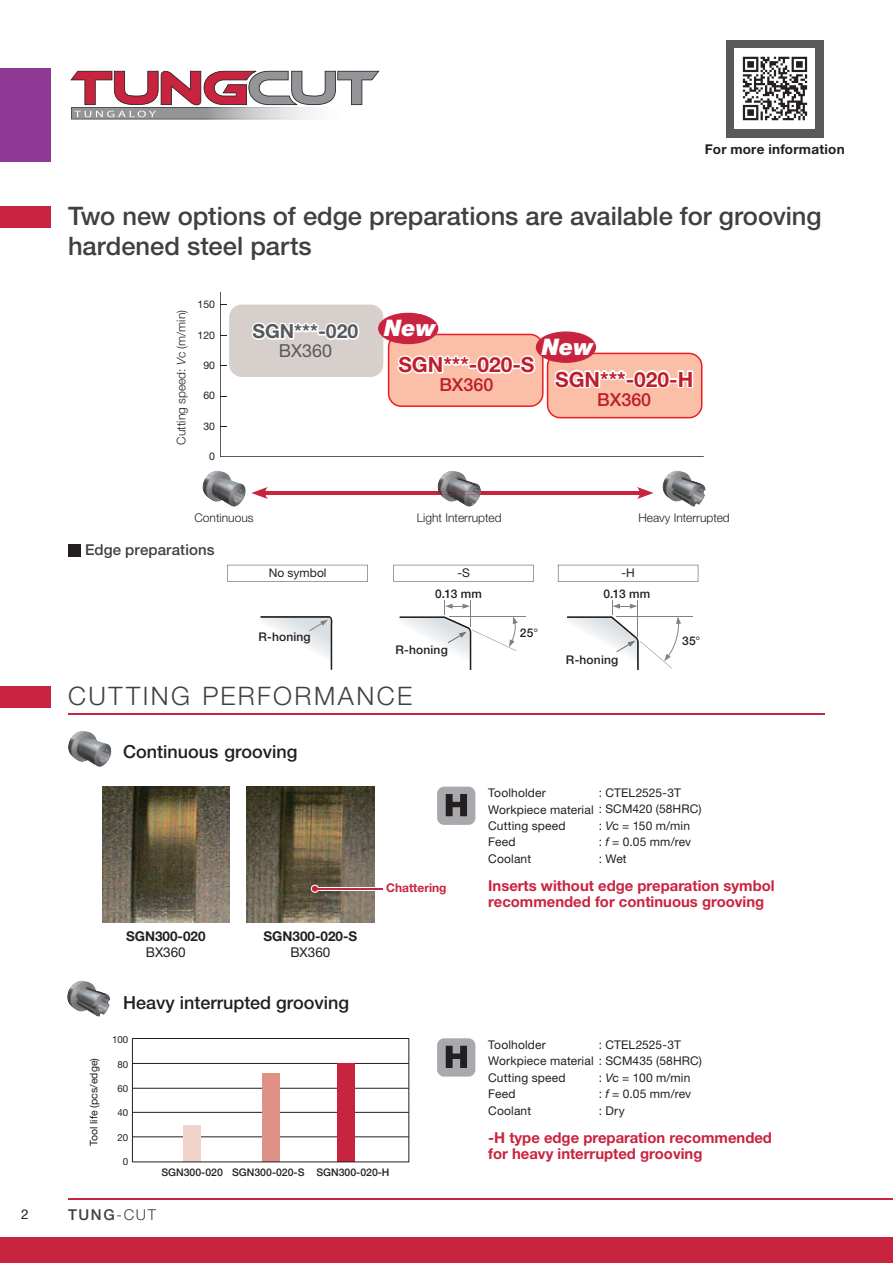
<style>
.page{position:relative;width:893px;height:1263px;background:#fff}
.page>*{position:absolute;margin:0;border:0;box-sizing:border-box;transform-origin:0 0}
.t1{font:500 25.5px/30px "Helvetica Neue LTW1 G";color:#404041}
.t2{font:300 25.5px "Helvetica Neue LTW1 G";letter-spacing:.095em;color:#404041}
.t3{font:italic 900 22.8px "Helvetica Neue LTW1 G";color:#fff}
.t4{font:700 21px "Helvetica Neue LTW1 G";color:#be1e2d}
.t5{font:700 19.5px "Helvetica Neue LTW1 G";color:#58595b}
.t6{font:500 18px "Helvetica Neue LTW1 G";color:#231f20}
.t7{font:500 18px "Helvetica Neue LTW1 G";color:#be1e2d}
.t8{font:18px "Helvetica Neue LTW1 G";color:#58595b}
.t9{font:700 15px/16.5px "Helvetica Neue LTW1 G";color:#c9243f}
.t10{font:500 15px "Helvetica Neue LTW1 G";letter-spacing:.01em;color:#404041}
.t11{font:700 13.5px "Helvetica Neue LTW1 G";color:#231f20}
.t12{font:700 13.5px "Helvetica Neue LTW1 G";letter-spacing:.02em;color:#231f20}
.t13{font:13.5px "Helvetica Neue LTW1 G";color:#231f20}
.t14{font:12px/16.5px "Helvetica Neue LTW1 G";letter-spacing:.015em;color:#231f20}
.t15{font:300 12px "Helvetica Neue LTW1 G";color:#231f20}
.t16{font:500 12px "Helvetica Neue LTW1 G";letter-spacing:.015em;color:#231f20}
.t17{font:700 12px "Helvetica Neue LTW1 G";color:#c9243f}
.t18{font:500 10.5px "Helvetica Neue LTW1 G";color:#231f20}
.t19{font:10.5px "Helvetica Neue LTW1 G";color:#231f20}
.t20{font:9.75px "Helvetica Neue LTW1 G";color:#231f20}
.s1{font-style:italic}
.s2{font-weight:400}
.s3{font-weight:300}
</style>
<div class="page">
<div style="left:0;top:68px;width:51px;height:94px;background:#8f3995"></div>
<div style="left:0;top:1237px;width:893px;height:26px;background:#c9243f"></div>
<hr style="left:68px;top:1199px;width:825px;height:1px;background:#c9243f">
<svg style="left:70px;top:71px;width:309px;height:34px"></svg>
<img style="left:71px;top:107px;width:249px;height:1px">
<img style="left:71px;top:108px;width:245px;height:11px">
<svg style="left:74px;top:111px;width:82px;height:6px"></svg>
<div style="left:726px;top:40px;width:98px;height:97px;background:#58595b"></div>
<div style="left:0;top:206px;width:51px;height:22px;background:#c9243f"></div>
<hr style="left:262px;top:491px;width:381px;height:4px;background:#c9243f">
<svg style="left:251px;top:487px;width:17px;height:12px"></svg>
<svg style="left:637px;top:487px;width:16px;height:12px"></svg>
<img style="left:202px;top:471px;width:44px;height:36px">
<img style="left:68px;top:731px;width:43px;height:36px">
<img style="left:662px;top:471px;width:44px;height:36px">
<img style="left:67px;top:981px;width:44px;height:36px">
<div style="left:0;top:687px;width:51px;height:21px;background:#c9243f"></div>
<hr style="left:68px;top:714px;width:757px;height:1px;background:#c9243f">
<div style="left:437px;top:787px;width:38px;height:38px;background:#a7a9ac;border-radius:7px"></div>
<svg style="left:446px;top:794px;width:21px;height:22px"></svg>
<div style="left:437px;top:1038px;width:38px;height:39px;background:#a7a9ac;border-radius:7px"></div>
<svg style="left:446px;top:1046px;width:21px;height:22px"></svg>
<hr style="left:132px;top:1063px;width:277px;height:1px;background:#231f20">
<hr style="left:132px;top:1088px;width:277px;height:1px;background:#231f20">
<hr style="left:132px;top:1112px;width:277px;height:1px;background:#231f20">
<hr style="left:132px;top:1137px;width:277px;height:1px;background:#231f20">
<div style="left:184px;top:1125px;width:17px;height:37px;background:#f1d3cc"></div>
<div style="left:262px;top:1073px;width:18px;height:89px;background:#df9188"></div>
<div style="left:338px;top:1063px;width:17px;height:99px;background:#c9243f"></div>
<div style="left:132px;top:1038px;width:277px;height:124px;border:1px solid #231f20"></div>
<svg style="left:220px;top:292px;width:484px;height:165px"></svg>
<svg style="left:378px;top:313px;width:324px;height:105px"></svg>
<img style="left:247px;top:787px;width:127px;height:136px">
<svg style="left:311px;top:885px;width:8px;height:8px"></svg>
<svg style="left:318px;top:887px;width:65px;height:4px"></svg>
<hr style="left:315px;top:888px;width:68px;height:1px;background:#c9243f">
<svg style="left:312px;top:886px;width:6px;height:6px"></svg>
<hr style="left:449px;top:616px;width:76px;height:1px;background:#808285">
<hr style="left:616px;top:616px;width:76px;height:1px;background:#808285">
<svg style="left:260px;top:616px;width:72px;height:54px"></svg>
<svg style="left:399px;top:600px;width:119px;height:70px"></svg>
<svg style="left:567px;top:600px;width:114px;height:70px"></svg>
<img style="left:437px;top:471px;width:44px;height:36px">
<img style="left:438px;top:491px;width:43px;height:4px">
<div style="left:68px;top:544px;width:13px;height:13px;background:#231f20"></div>
<svg style="left:393px;top:565px;width:141px;height:17px"></svg>
<svg style="left:558px;top:565px;width:140px;height:17px"></svg>
<img style="left:102px;top:787px;width:128px;height:136px">
<img style="left:734px;top:48px;width:81px;height:81px">
<svg style="left:227px;top:565px;width:141px;height:17px"></svg>
<p class="t12" style="left:705px;top:144px;width:141px">For more information</p>
<h1 class="t1" style="left:68px;top:204px;width:755px">Two new options of edge preparations are available for grooving hardened steel parts</h1>
<p class="t15" style="left:177px;top:445px;width:136px;rotate:-90deg">Cutting speed: <span class="s1">V</span>c (m/min)</p>
<p class="t19" style="left:198px;top:301px;width:19px">150</p>
<p class="t19" style="left:198px;top:331px;width:19px">120</p>
<p class="t19" style="left:203px;top:362px;width:13px">90</p>
<p class="t19" style="left:203px;top:392px;width:13px">60</p>
<p class="t19" style="left:203px;top:422px;width:13px">30</p>
<p class="t19" style="left:209px;top:452px;width:7px">0</p>
<h3 class="t5" style="left:252px;top:324px;width:107px">SGN***-020</h3>
<h3 class="t8" style="left:279px;top:341px;width:55px">BX360</h3>
<h2 class="t3" style="left:384px;top:315px;width:53px">New</h2>
<h2 class="t3" style="left:542px;top:333px;width:53px">New</h2>
<h3 class="t4" style="left:398px;top:357px;width:138px">SGN***-020-S</h3>
<h3 class="t4" style="left:555px;top:372px;width:139px">SGN***-020-H</h3>
<h3 class="t7" style="left:439px;top:378px;width:56px">BX360</h3>
<h3 class="t7" style="left:597px;top:393px;width:56px">BX360</h3>
<p class="t15" style="left:194px;top:513px;width:61px">Continuous</p>
<p class="t15" style="left:417px;top:513px;width:86px">Light Interrupted</p>
<p class="t15" style="left:638px;top:513px;width:93px">Heavy Interrupted</p>
<p class="t10" style="left:85px;top:544px;width:131px">Edge preparations</p>
<p class="t14" style="left:269px;top:566px;width:59px">No symbol</p>
<p class="t16" style="left:258px;top:632px;width:54px">R-honing</p>
<p class="t14" style="left:457px;top:566px;width:14px">-S</p>
<p class="t14" style="left:621px;top:566px;width:15px">-H</p>
<p class="t16" style="left:435px;top:589px;width:48px">0.13 mm</p>
<p class="t16" style="left:603px;top:589px;width:48px">0.13 mm</p>
<p class="t16" style="left:395px;top:645px;width:54px">R-honing</p>
<p class="t16" style="left:520px;top:629px;width:20px">25<span class="s2">°</span></p>
<p class="t16" style="left:566px;top:656px;width:54px">R-honing</p>
<h1 class="t2" style="left:68px;top:687px;width:346px">CUTTING PERFORMANCE</h1>
<h3 class="t6" style="left:123px;top:745px;width:176px">Continuous grooving</h3>
<p class="t16" style="left:682px;top:637px;width:20px">35<span class="s2">°</span></p>
<p class="t11" style="left:126px;top:931px;width:81px">SGN300-020</p>
<p class="t13" style="left:146px;top:948px;width:42px">BX360</p>
<p class="t11" style="left:263px;top:931px;width:95px">SGN300-020-S</p>
<p class="t13" style="left:290px;top:948px;width:42px">BX360</p>
<p class="t17" style="left:386px;top:884px;width:62px">Chattering</p>
<p class="t19" style="left:90px;top:1146px;width:90px;rotate:-90deg">Tool life (pcs/edge)</p>
<h3 class="t6" style="left:123px;top:996px;width:227px">Heavy interrupted grooving</h3>
<p class="t20" style="left:112px;top:1036px;width:18px">100</p>
<p class="t20" style="left:118px;top:1061px;width:12px">80</p>
<p class="t20" style="left:118px;top:1085px;width:12px">60</p>
<p class="t20" style="left:118px;top:1109px;width:12px">40</p>
<p class="t20" style="left:118px;top:1134px;width:12px">20</p>
<p class="t20" style="left:123px;top:1158px;width:7px">0</p>
<p class="t18" style="left:161px;top:1168px;width:230px">SGN300-020 SGN300-020-S SGN300-020-H</p>
<p class="t13" style="left:21px;top:1210px;width:9px">2</p>
<p class="t10" style="left:68px;top:1210px;width:90px">TUNG<span class="s3">-CUT</span></p>
<p class="t14" style="left:599px;top:786px;width:84px">: CTEL2525-3T</p>
<p class="t14" style="left:599px;top:819px;width:94px;text-align:justify">: <span class="s1">V</span>c = 150 m/min : <span class="s1">f</span> = 0.05 mm/rev : Wet</p>
<p class="t14" style="left:488px;top:786px;width:215px">Toolholder<br>Workpiece material : SCM420 (58HRC)<br>Cutting speed<br>Feed<br>Coolant</p>
<p class="t9" style="left:488px;top:879px;width:288px">Inserts without edge preparation symbol recommended for continuous grooving</p>
<p class="t14" style="left:599px;top:1038px;width:84px">: CTEL2525-3T</p>
<p class="t14" style="left:599px;top:1071px;width:94px;text-align:justify">: <span class="s1">V</span>c = 100 m/min : <span class="s1">f</span> = 0.05 mm/rev : Dry</p>
<p class="t14" style="left:488px;top:1038px;width:215px">Toolholder<br>Workpiece material : SCM435 (58HRC)<br>Cutting speed<br>Feed<br>Coolant</p>
<p class="t9" style="left:488px;top:1131px;width:285px">-H type edge preparation recommended for heavy interrupted grooving</p>
</div>
